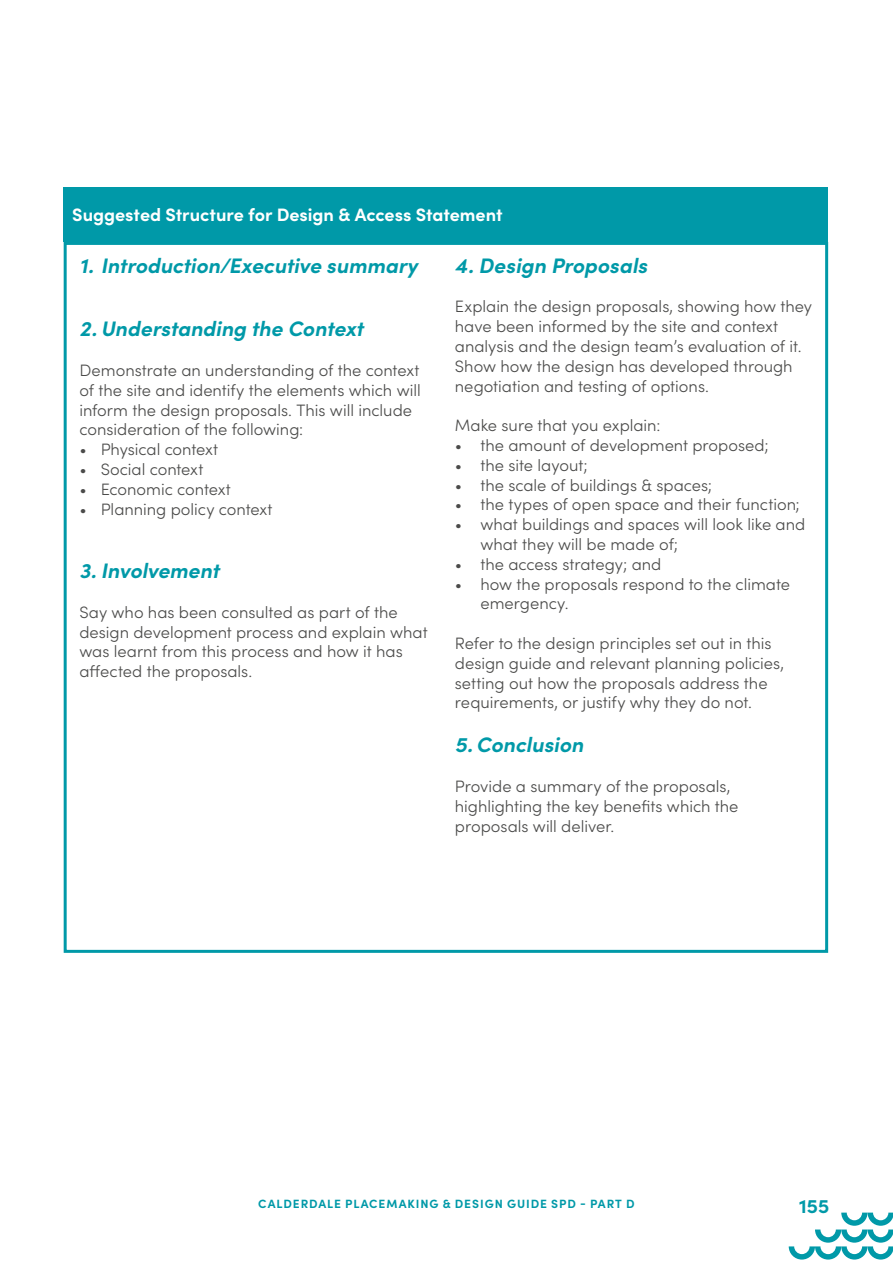
<style>
.page{position:relative;width:893px;height:1263px;background:#fff}
.page>*{position:absolute;margin:0;border:0;box-sizing:border-box;transform-origin:0 0}
.t1{font:italic 700 21px "Sofia Pro";color:#0099a8}
.t2{font:700 19.5px "Sofia Pro";color:#0099a8}
.t3{font:700 18px "Sofia Pro";letter-spacing:-.005em;color:#fff}
.t4{font:300 16.5px/19.8px "Sofia Pro";color:#4b4b4a}
.t5{font:700 12px "Sofia Pro";letter-spacing:.08em;color:#0099a8}
</style>
<div class="page">
<svg style="left:789px;top:1212px;width:104px;height:47px"></svg>
<div style="left:64px;top:242px;width:764px;height:711px;border:3px solid #0099a8"></div>
<div style="left:64px;top:188px;width:764px;height:54px;background:#0099a8"></div>
<p class="t3" style="left:72px;top:201px;width:432px">Suggested Structure for Design &amp; Access Statement</p>
<p class="t1" style="left:79px;top:249px;width:340px">1. Introduction/Executive summary</p>
<p class="t1" style="left:79px;top:313px;width:285px">2. Understanding the Context</p>
<p class="t4" style="left:79px;top:359px;width:343px">Demonstrate an understanding of the context of the site and identify the elements which will inform the design proposals. This will include consideration of the following:</p>
<p class="t4" style="left:79px;top:439px;width:140px">• Physical context</p>
<p class="t4" style="left:79px;top:458px;width:125px">• Social context</p>
<p class="t4" style="left:79px;top:478px;width:153px">• Economic context</p>
<p class="t4" style="left:79px;top:498px;width:195px">• Planning policy context</p>
<p class="t1" style="left:79px;top:555px;width:141px">3. Involvement</p>
<p class="t4" style="left:79px;top:601px;width:350px">Say who has been consulted as part of the design development process and explain what was learnt from this process and how it has affected the proposals.</p>
<p class="t1" style="left:455px;top:249px;width:194px">4. Design Proposals</p>
<p class="t4" style="left:455px;top:296px;width:359px">Explain the design proposals, showing how they have been informed by the site and context analysis and the design team’s evaluation of it.<br>Show how the design has developed through negotiation and testing of options.</p>
<p class="t4" style="left:455px;top:415px;width:207px">Make sure that you explain:</p>
<p class="t4" style="left:455px;top:434px;width:315px">• the amount of development proposed;</p>
<p class="t4" style="left:455px;top:454px;width:134px">• the site layout;</p>
<p class="t4" style="left:455px;top:474px;width:259px">• the scale of buildings &amp; spaces;</p>
<p class="t4" style="left:455px;top:494px;width:346px">• the types of open space and their function;</p>
<p class="t4" style="left:480px;top:514px;width:326px;text-indent:-26px">• what buildings and spaces will look like and what they will be made of;</p>
<p class="t4" style="left:455px;top:553px;width:208px">• the access strategy; and</p>
<p class="t4" style="left:480px;top:573px;width:311px;text-indent:-26px">• how the proposals respond to the climate emergency.</p>
<p class="t4" style="left:455px;top:632px;width:331px">Refer to the design principles set out in this design guide and relevant planning policies, setting out how the proposals address the requirements, or justify why they do not.</p>
<p class="t1" style="left:455px;top:729px;width:130px">5. Conclusion</p>
<p class="t4" style="left:455px;top:775px;width:285px">Provide a summary of the proposals, highlighting the key benefits which the proposals will deliver.</p>
<p class="t5" style="left:258px;top:1194px;width:378px">CALDERDALE PLACEMAKING &amp; DESIGN GUIDE SPD - PART D</p>
<p class="t2" style="left:799px;top:1191px;width:32px">155</p>
</div>
